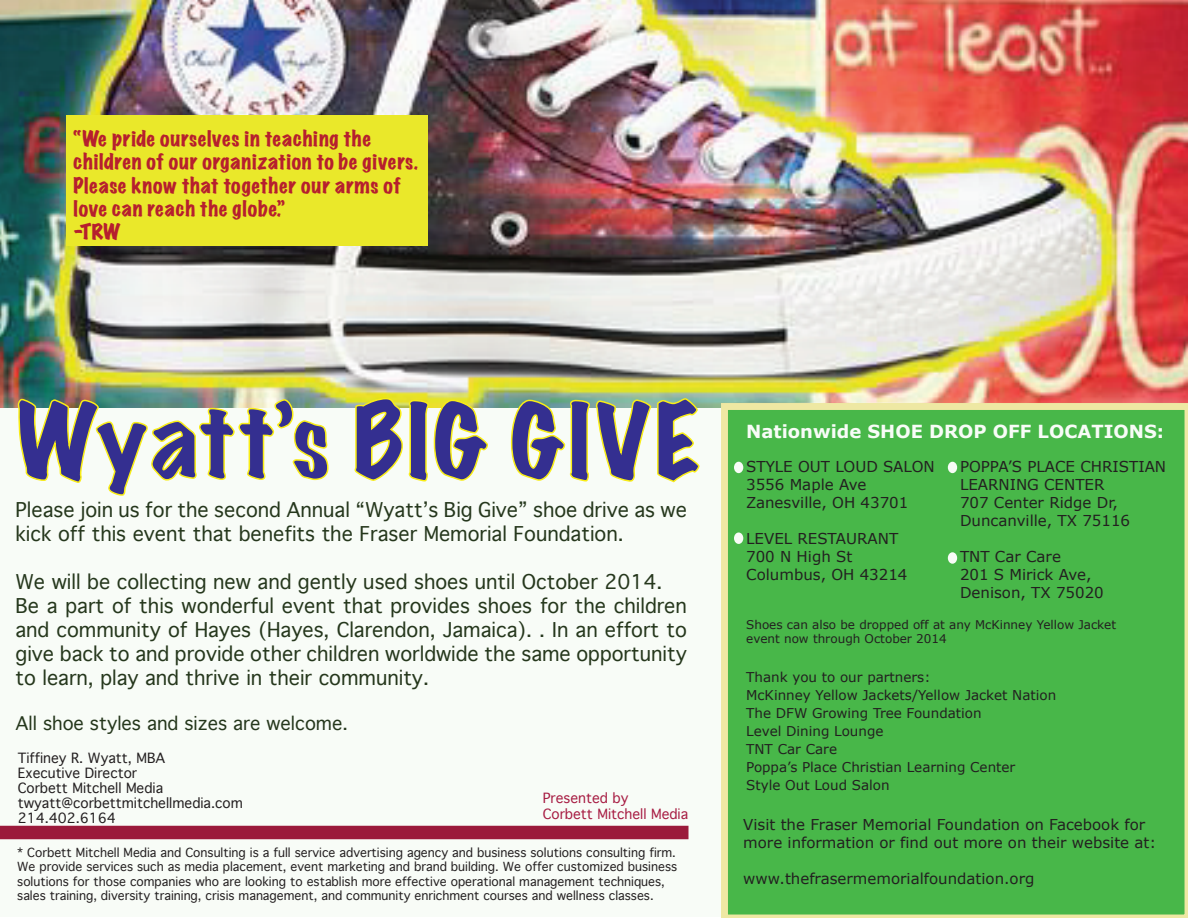
<style>
.page{position:relative;width:1188px;height:918px;background:#fff}
.page>*{position:absolute;margin:0;border:0;box-sizing:border-box;transform-origin:0 0}
.t1{font:expanded 93px "Marker Felt";letter-spacing:.03em;color:#342f90}
.t2{font:19.5px/24px "Geneva";color:#25371c}
.t3{font:expanded 19.5px/23.4px "Marker Felt";letter-spacing:.035em;color:#b61f2e}
.t4{font:18px "Geneva";color:#25371c}
.t5{font:700 18px "Verdana";color:#f8fcf7}
.t6{font:15px/18px "Verdana";color:#231f20}
.t7{font:13.5px/18px "Verdana";color:#231f20}
.t8{font:13.5px/15px "Geneva";color:#231f20}
.t9{font:13.5px/16.2px "Geneva";color:#a71d43}
.t10{font:12px/14.4px "Geneva";color:#231f20}
.t11{font:12px/14.4px "Verdana";color:#231f20}
</style>
<div class="page">
<img style="left:0;top:0;width:1188px;height:408px">
<div style="left:0;top:408px;width:742px;height:508px;background:#f8fcf7"></div>
<div style="left:721px;top:403px;width:467px;height:515px;background:#48b749"></div>
<svg style="left:18px;top:398px;width:311px;height:98px"></svg>
<svg style="left:354px;top:397px;width:135px;height:85px"></svg>
<svg style="left:510px;top:397px;width:190px;height:86px"></svg>
<div style="left:66px;top:116px;width:362px;height:130px;background:#eae82a"></div>
<div style="left:0;top:826px;width:688px;height:13px;background:#9b1a3b"></div>
<div style="left:734px;top:462px;width:9px;height:11px;background:#f8fcf7;border-radius:50%"></div>
<div style="left:734px;top:533px;width:9px;height:11px;background:#f8fcf7;border-radius:50%"></div>
<div style="left:948px;top:552px;width:9px;height:12px;background:#f8fcf7;border-radius:50%"></div>
<div style="left:948px;top:462px;width:9px;height:11px;background:#f8fcf7;border-radius:50%"></div>
<h2 class="t3" style="left:74px;top:126px;width:346px">“We pride ourselves in teaching the children of our organization to be givers.<br>Please know that together our arms of love can reach the globe.”<br>-TRW</h2>
<h1 class="t1" style="left:17px;top:367px;width:684px">Wyattʻs BIG GIVE</h1>
<h2 class="t2" style="left:15px;top:497px;width:673px">Please join us for the second Annual “Wyatt’s Big Give” shoe drive as we kick off this event that benefits the Fraser Memorial Foundation.</h2>
<p class="t2" style="left:15px;top:569px;width:673px">We will be collecting new and gently used shoes until October 2014.<br>Be a part of this wonderful event that provides shoes for the children and community of Hayes (Hayes, Clarendon, Jamaica). . In an effort to give back to and provide other children worldwide the same opportunity to learn, play and thrive in their community.</p>
<h3 class="t4" style="left:15px;top:708px;width:334px">All shoe styles and sizes are welcome.</h3>
<p class="t8" style="left:18px;top:750px;width:227px">Tiffiney R. Wyatt, MBA<br>Executive Director<br>Corbett Mitchell Media twyatt@corbettmitchellmedia.com<br>214.402.6164</p>
<p class="t9" style="left:543px;top:790px;width:147px">Presented by<br>Corbett Mitchell Media</p>
<p class="t10" style="left:17px;top:845px;width:662px">* Corbett Mitchell Media and Consulting is a full service advertising agency and business solutions consulting firm.<br>We provide services such as media placement, event marketing and brand building. We offer customized business solutions for those companies who are looking to establish more effective operational management techniques, sales training, diversity training, crisis management, and community enrichment courses and wellness classes.</p>
<h3 class="t5" style="left:746px;top:419px;width:419px">Nationwide SHOE DROP OFF LOCATIONS:</h3>
<p class="t6" style="left:746px;top:458px;width:190px">STYLE OUT LOUD SALON<br>3556 Maple Ave<br>Zanesville, OH 43701</p>
<p class="t6" style="left:746px;top:530px;width:163px">LEVEL RESTAURANT<br>700 N High St<br>Columbus, OH 43214</p>
<p class="t6" style="left:960px;top:457px;width:208px">POPPA’S PLACE CHRISTIAN<br>LEARNING CENTER<br>707 Center Ridge Dr,<br>Duncanville, TX 75116</p>
<p class="t6" style="left:960px;top:547px;width:145px">TNT Car Care<br>201 S Mirick Ave,<br>Denison, TX 75020</p>
<p class="t11" style="left:746px;top:617px;width:371px">Shoes can also be dropped off at any McKinney Yellow Jacket event now through October 2014</p>
<p class="t7" style="left:746px;top:668px;width:311px">Thank you to our partners:<br>McKinney Yellow Jackets/Yellow Jacket Nation<br>The DFW Growing Tree Foundation<br>Level Dining Lounge<br>TNT Car Care<br>Poppa’s Place Christian Learning Center<br>Style Out Loud Salon</p>
<p class="t6" style="left:743px;top:816px;width:415px">Visit the Fraser Memorial Foundation on Facebook for more information or find out more on their website at:</p>
<p class="t6" style="left:743px;top:870px;width:293px">www.thefrasermemorialfoundation.org</p>
</div>
